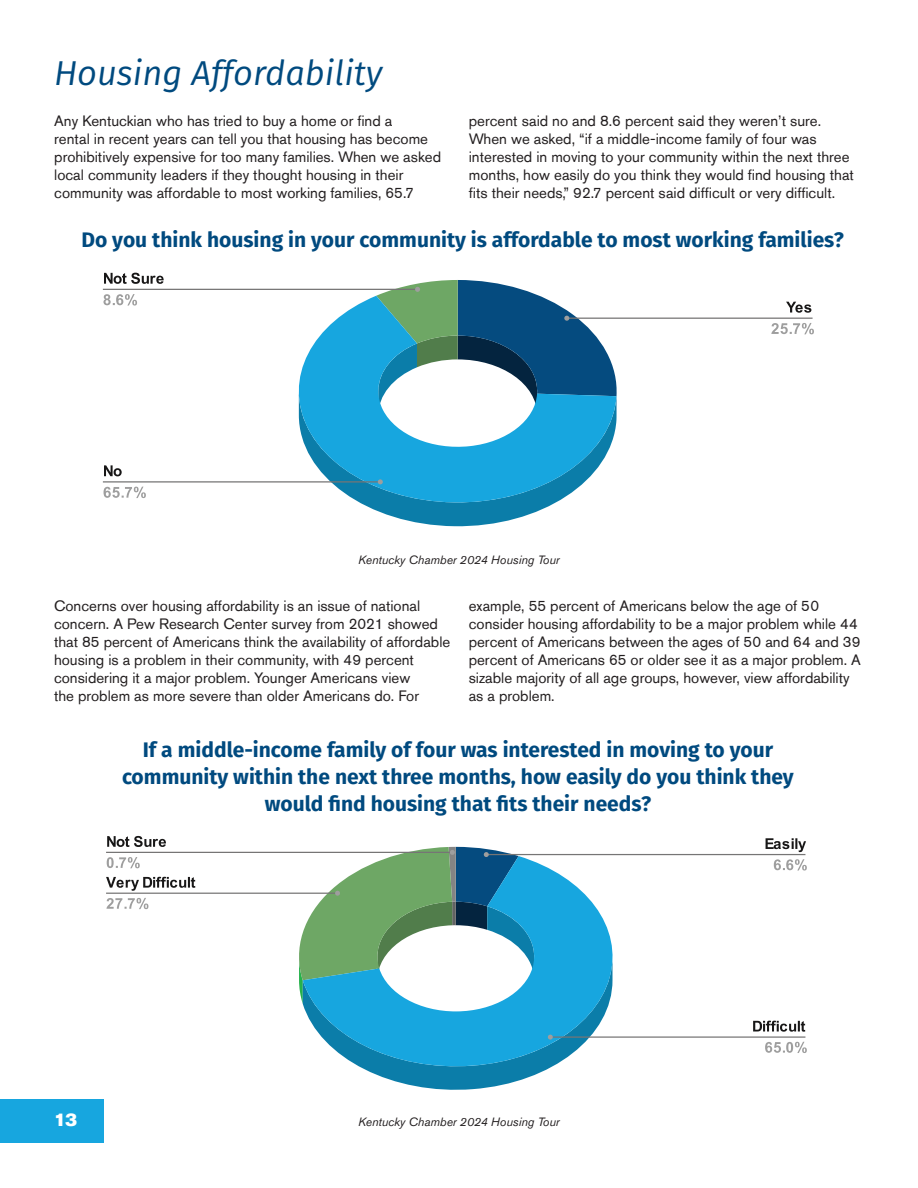
<style>
.page{position:relative;width:918px;height:1188px;background:#fff}
.page>*{position:absolute;margin:0;border:0;box-sizing:border-box;transform-origin:0 0}
.t1{font:italic 34.5px "Fira Sans";color:#004a7f}
.t2{font:700 21px "Fira Sans";color:#004a7f}
.t3{font:18px "Akzidenz Grotesk Std Super";color:#fff}
.t4{font:15px/18px "Akzidenz Grotesk Std";color:#231f20}
.t5{font:italic 12px "Akzidenz Grotesk Std";color:#231f20}
</style>
<div class="page">
<div style="left:0;top:1099px;width:104px;height:43px;background:#17a6df"></div>
<svg style="left:103px;top:273px;width:711px;height:254px"></svg>
<svg style="left:107px;top:836px;width:59px;height:11px"></svg>
<svg style="left:107px;top:857px;width:33px;height:11px"></svg>
<hr style="left:106px;top:852px;width:346px;height:1px;background:#767575">
<svg style="left:106px;top:877px;width:89px;height:14px"></svg>
<svg style="left:106px;top:898px;width:42px;height:11px"></svg>
<hr style="left:106px;top:893px;width:232px;height:1px;background:#767575">
<svg style="left:766px;top:838px;width:40px;height:14px"></svg>
<svg style="left:774px;top:859px;width:33px;height:12px"></svg>
<hr style="left:486px;top:854px;width:319px;height:1px;background:#767575">
<svg style="left:753px;top:1021px;width:52px;height:11px"></svg>
<svg style="left:765px;top:1042px;width:42px;height:11px"></svg>
<hr style="left:550px;top:1036px;width:255px;height:2px;background:#767575">
<svg style="left:293px;top:847px;width:320px;height:243px"></svg>
<p class="t1" style="left:54px;top:48px;width:330px">Housing Affordability</p>
<p class="t4" style="left:54px;top:112px;width:388px">Any Kentuckian who has tried to buy a home or find a<br>rental in recent years can tell you that housing has become prohibitively expensive for too many families. When we asked local community leaders if they thought housing in their community was affordable to most working families, 65.7</p>
<p class="t4" style="left:469px;top:112px;width:354px">percent said no and 8.6 percent said they weren’t sure.</p>
<p class="t4" style="left:469px;top:130px;width:387px">When we asked, “if a middle-income family of four was interested in moving to your community within the next three months, how easily do you think they would find housing that fits their needs,” 92.7 percent said difficult or very difficult.</p>
<p class="t2" style="left:81px;top:222px;width:764px">Do you think housing in your community is affordable to most working families?</p>
<p class="t5" style="left:358px;top:552px;width:203px">Kentucky Chamber 2024 Housing Tour</p>
<p class="t4" style="left:54px;top:596px;width:398px">Concerns over housing affordability is an issue of national concern. A Pew Research Center survey from 2021 showed that 85 percent of Americans think the availability of affordable housing is a problem in their community, with 49 percent considering it a major problem. Younger Americans view<br>the problem as more severe than older Americans do. For</p>
<p class="t4" style="left:469px;top:596px;width:394px">example, 55 percent of Americans below the age of 50 consider housing affordability to be a major problem while 44 percent of Americans between the ages of 50 and 64 and 39 percent of Americans 65 or older see it as a major problem. A sizable majority of all age groups, however, view affordability as a problem.</p>
<p class="t2" style="left:143px;top:732px;width:632px">If a middle-income family of four was interested in moving to your</p>
<p class="t2" style="left:122px;top:759px;width:673px">community within the next three months, how easily do you think they</p>
<p class="t2" style="left:265px;top:786px;width:388px">would find housing that fits their needs?</p>
<p class="t3" style="left:54px;top:1109px;width:24px">13</p>
<p class="t5" style="left:358px;top:1114px;width:203px">Kentucky Chamber 2024 Housing Tour</p>
</div>
